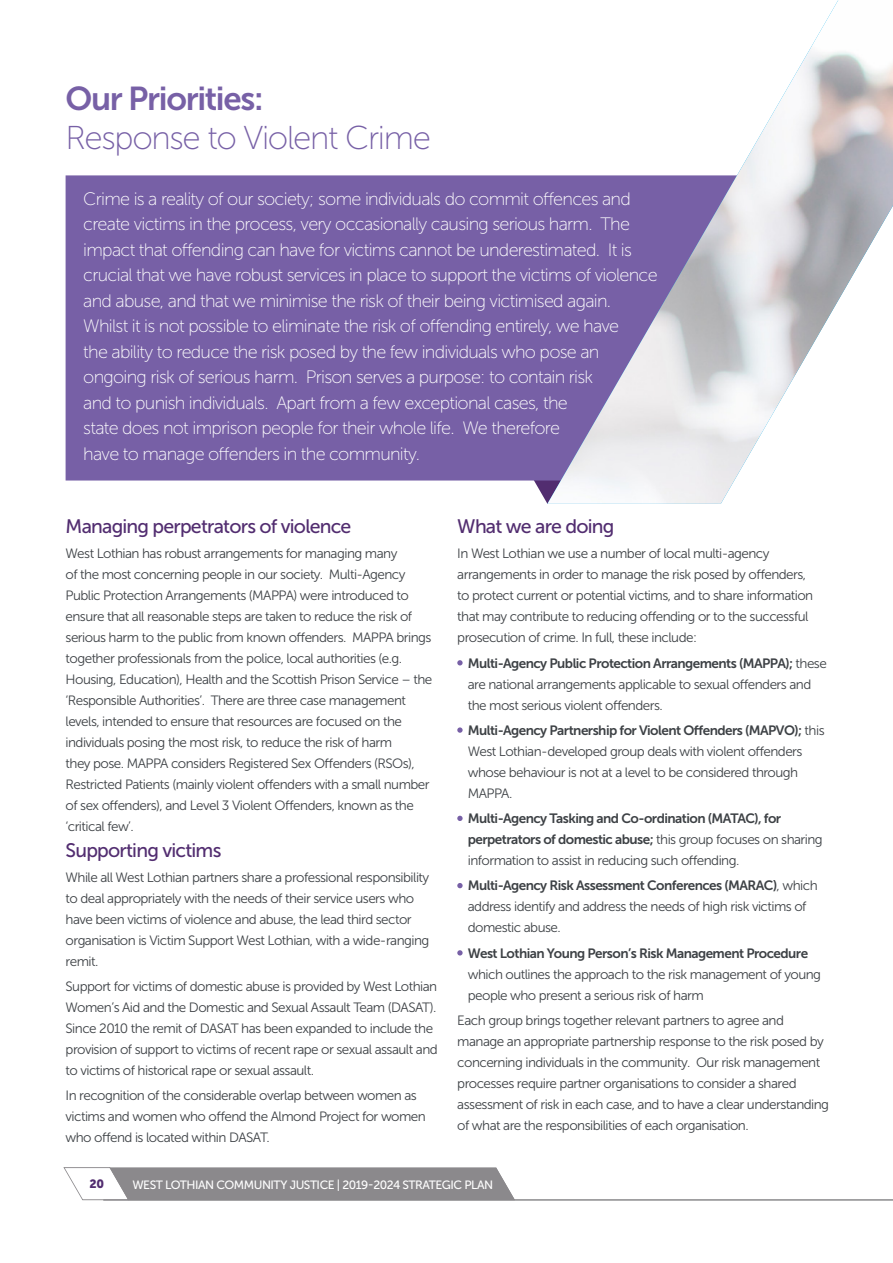
<style>
.page{position:relative;width:893px;height:1263px;background:#fff}
.page>*{position:absolute;margin:0;border:0;box-sizing:border-box;transform-origin:0 0}
.t1{font:33px/39.6px "Museo Sans 100";letter-spacing:-.04em;color:#7760a6}
.t2{font:19.5px "Museo Sans 500";letter-spacing:-.04em;color:#522d70}
.t3{font:18px/25.5px "Museo Sans 100";letter-spacing:-.04em;color:#fff}
.t4{font:13.5px/21px "Museo Sans 300";letter-spacing:-.04em;color:#3d4145}
.t5{font:13.5px/21px "Museo Sans 700";letter-spacing:-.04em;color:#3d4145}
.t6{font:12px "Museo Sans 500";letter-spacing:-.04em;color:#fff}
.t7{font:12px "Museo Sans 900";color:#522d70}
.s1{font-family:"Museo Sans 700"}
.s2{font-family:"Museo Sans 300"}
</style>
<div class="page">
<hr style="left:103px;top:1200px;width:790px;height:1px;background:#8b898c">
<svg style="left:63px;top:1167px;width:452px;height:33px;background:#9b9a9c"></svg>
<svg style="left:465px;top:480px;width:82px;height:23px"></svg>
<div style="left:66px;top:175px;width:481px;height:305px;background:#7760a6"></div>
<img style="left:547px;top:0;width:346px;height:504px">
<svg style="left:457px;top:660px;width:6px;height:5px"></svg>
<svg style="left:457px;top:727px;width:6px;height:6px"></svg>
<svg style="left:457px;top:816px;width:6px;height:5px"></svg>
<svg style="left:457px;top:883px;width:6px;height:5px"></svg>
<svg style="left:457px;top:950px;width:6px;height:5px"></svg>
<p class="t1" style="left:66px;top:79px;width:367px"><span class="s1">Our Priorities:<br></span>Response to Violent Crime</p>
<p class="t3" style="left:83px;top:186px;width:576px">Crime is a reality of our society; some individuals do commit offences and create victims in the process, very occasionally causing serious harm. The impact that offending can have for victims cannot be underestimated. It is crucial that we have robust services in place to support the victims of violence and abuse, and that we minimise the risk of their being victimised again.</p>
<p class="t3" style="left:83px;top:314px;width:537px">Whilst it is not possible to eliminate the risk of offending entirely, we have the ability to reduce the risk posed by the few individuals who pose an ongoing risk of serious harm. Prison serves a purpose: to contain risk and to punish individuals. Apart from a few exceptional cases, the<br>state does not imprison people for their whole life. We therefore<br>have to manage offenders in the community.</p>
<p class="t2" style="left:66px;top:516px;width:287px">Managing perpetrators of violence</p>
<p class="t4" style="left:66px;top:543px;width:368px">West Lothian has robust arrangements for managing many<br>of the most concerning people in our society. Multi-Agency Public Protection Arrangements (MAPPA) were introduced to ensure that all reasonable steps are taken to reduce the risk of serious harm to the public from known offenders. MAPPA brings together professionals from the police, local authorities (e.g.<br>Housing, Education), Health and the Scottish Prison Service – the ‘Responsible Authorities’. There are three case management levels, intended to ensure that resources are focused on the individuals posing the most risk, to reduce the risk of harm<br>they pose. MAPPA considers Registered Sex Offenders (RSOs), Restricted Patients (mainly violent offenders with a small number of sex offenders), and Level 3 Violent Offenders, known as the ‘critical few’.</p>
<p class="t2" style="left:66px;top:839px;width:157px">Supporting victims</p>
<p class="t4" style="left:66px;top:867px;width:365px">While all West Lothian partners share a professional responsibility to deal appropriately with the needs of their service users who have been victims of violence and abuse, the lead third sector organisation is Victim Support West Lothian, with a wide-ranging remit.</p>
<p class="t4" style="left:66px;top:976px;width:374px">Support for victims of domestic abuse is provided by West Lothian Women’s Aid and the Domestic and Sexual Assault Team (DASAT).<br>Since 2010 the remit of DASAT has been expanded to include the provision of support to victims of recent rape or sexual assault and to victims of historical rape or sexual assault.</p>
<p class="t4" style="left:66px;top:1085px;width:362px">In recognition of the considerable overlap between women as victims and women who offend the Almond Project for women who offend is located within DASAT.</p>
<p class="t2" style="left:457px;top:516px;width:159px">What we are doing</p>
<p class="t4" style="left:457px;top:543px;width:357px">In West Lothian we use a number of local multi-agency arrangements in order to manage the risk posed by offenders, to protect current or potential victims, and to share information that may contribute to reducing offending or to the successful prosecution of crime. In full, these include:</p>
<p class="t4" style="left:468px;top:652px;width:361px"><span class="s1">Multi-Agency Public Protection Arrangements (MAPPA);</span> these are national arrangements applicable to sexual offenders and the most serious violent offenders.</p>
<p class="t4" style="left:468px;top:720px;width:358px"><span class="s1">Multi-Agency Partnership for Violent Offenders (MAPVO);</span> this West Lothian-developed group deals with violent offenders whose behaviour is not at a level to be considered through MAPPA.</p>
<p class="t5" style="left:468px;top:808px;width:356px">Multi-Agency Tasking and Co-ordination (MATAC), for perpetrators of domestic abuse; <span class="s2">this group focuses on sharing information to assist in reducing such offending.</span></p>
<p class="t4" style="left:468px;top:875px;width:351px"><span class="s1">Multi-Agency Risk Assessment Conferences (MARAC)</span>, which address identify and address the needs of high risk victims of domestic abuse.</p>
<p class="t4" style="left:468px;top:943px;width:355px"><span class="s1">West Lothian Young Person’s Risk Management Procedure </span>which outlines the approach to the risk management of young people who present a serious risk of harm</p>
<p class="t4" style="left:457px;top:1010px;width:373px">Each group brings together relevant partners to agree and manage an appropriate partnership response to the risk posed by concerning individuals in the community. Our risk management processes require partner organisations to consider a shared assessment of risk in each case, and to have a clear understanding of what are the responsibilities of each organisation.</p>
<p class="t7" style="left:89px;top:1177px;width:16px">20</p>
<p class="t6" style="left:132px;top:1178px;width:362px">WEST LOTHIAN COMMUNITY JUSTICE | 2019-2024 STRATEGIC PLAN</p>
</div>
